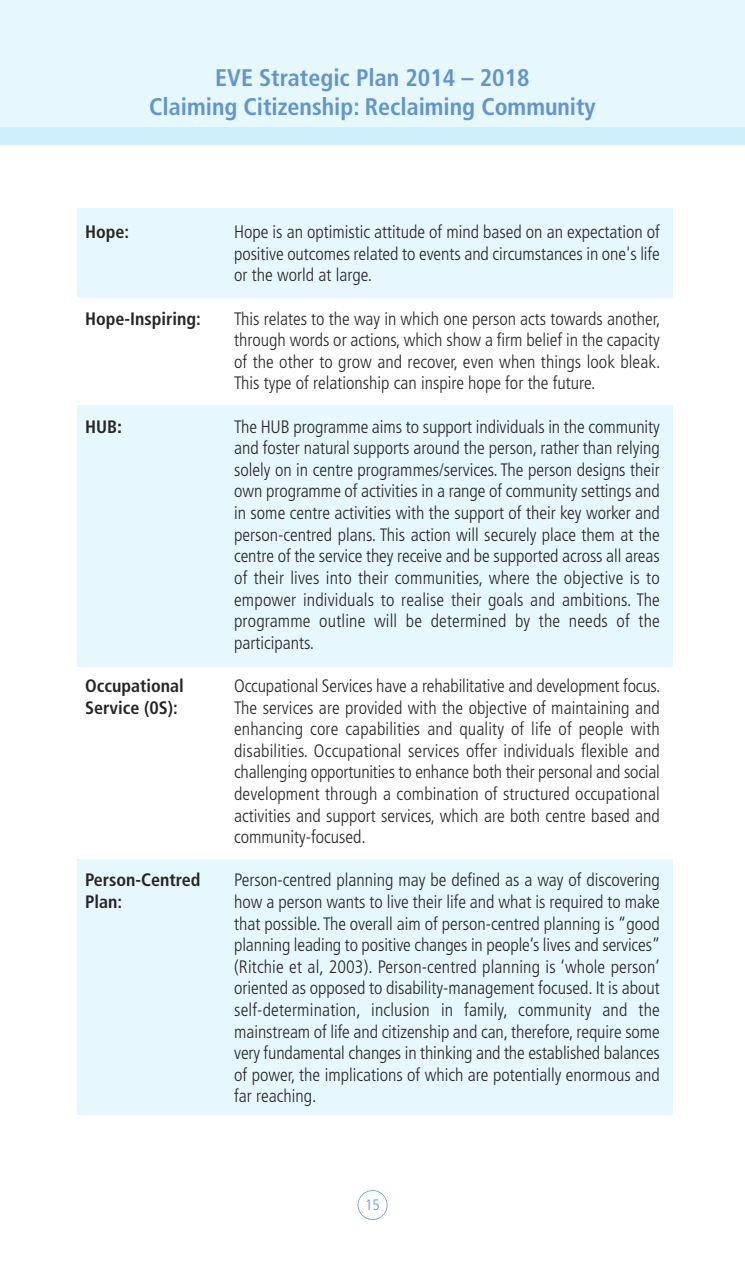
<style>
.page{position:relative;width:745px;height:1263px;background:#fff}
.page>*{position:absolute;margin:0;border:0;box-sizing:border-box;transform-origin:0 0}
.t1{font:700 condensed 24px/28.8px "Frutiger";color:#6294cf;text-align:center}
.t2{font:300 condensed 18px/21.6px "Frutiger";color:#272627;text-align:justify}
.t3{font:700 condensed 18px/21.6px "Frutiger";color:#272627}
.t4{font:300 condensed 15px "Frutiger";color:#6294cf}
.s1{font-stretch:normal}
</style>
<div class="page">
<div style="left:77px;top:208px;width:595px;height:90px;background:#e6f7fd"></div>
<div style="left:77px;top:406px;width:595px;height:261px;background:#e6f7fd"></div>
<div style="left:77px;top:859px;width:595px;height:255px;background:#e6f7fd"></div>
<div style="left:0;top:0;width:744px;height:128px;background:#e6f7fd"></div>
<div style="left:0;top:128px;width:744px;height:17px;background:#cceffb"></div>
<div style="left:357px;top:1190px;width:30px;height:30px;border:2px solid #6294cf;border-radius:50%"></div>
<h1 class="t1" style="left:149px;top:65px;width:447px">EVE Strategic Plan 2014 – 2018<br>Claiming Citizenship: Reclaiming Community</h1>
<p class="t3" style="left:85px;top:223px;width:45px">Hope:</p>
<p class="t3" style="left:85px;top:309px;width:117px">Hope-Inspiring:</p>
<p class="t3" style="left:85px;top:417px;width:38px">HUB<span class="s1">:</span></p>
<p class="t3" style="left:85px;top:676px;width:100px">Occupational<br>Service (0S):</p>
<p class="t3" style="left:85px;top:871px;width:117px">Person-Centred<br>Plan:</p>
<p class="t2" style="left:234px;top:223px;width:427px">Hope is an optimistic attitude of mind based on an expectation of positive outcomes related to events and circumstances in one's life or the world at large.</p>
<p class="t2" style="left:234px;top:309px;width:427px">This relates to the way in which one person acts towards another, through words or actions, which show a firm belief in the capacity of the other to grow and recover, even when things look bleak.<br>This type of relationship can inspire hope for the future.</p>
<p class="t2" style="left:234px;top:417px;width:427px">The HUB programme aims to support individuals in the community and foster natural supports around the person, rather than relying solely on in centre programmes/services. The person designs their own programme of activities in a range of community settings and in some centre activities with the support of their key worker and person-centred plans. This action will securely place them at the centre of the service they receive and be supported across all areas of their lives into their communities, where the objective is to empower individuals to realise their goals and ambitions. The programme outline will be determined by the needs of the participants.</p>
<p class="t2" style="left:234px;top:676px;width:427px">Occupational Services have a rehabilitative and development focus.<br>The services are provided with the objective of maintaining and enhancing core capabilities and quality of life of people with disabilities. Occupational services offer individuals flexible and challenging opportunities to enhance both their personal and social development through a combination of structured occupational activities and support services, which are both centre based and community-focused.</p>
<p class="t2" style="left:234px;top:871px;width:427px">Person-centred planning may be defined as a way of discovering how a person wants to live their life and what is required to make that possible. The overall aim of person-centred planning is “good planning leading to positive changes in people’s lives and services” (Ritchie et al, 2003). Person-centred planning is ‘whole person’ oriented as opposed to disability-management focused. It is about self-determination, inclusion in family, community and the mainstream of life and citizenship and can, therefore, require some very fundamental changes in thinking and the established balances of power, the implications of which are potentially enormous and far reaching.</p>
<p class="t4" style="left:365px;top:1199px;width:16px">15</p>
</div>
